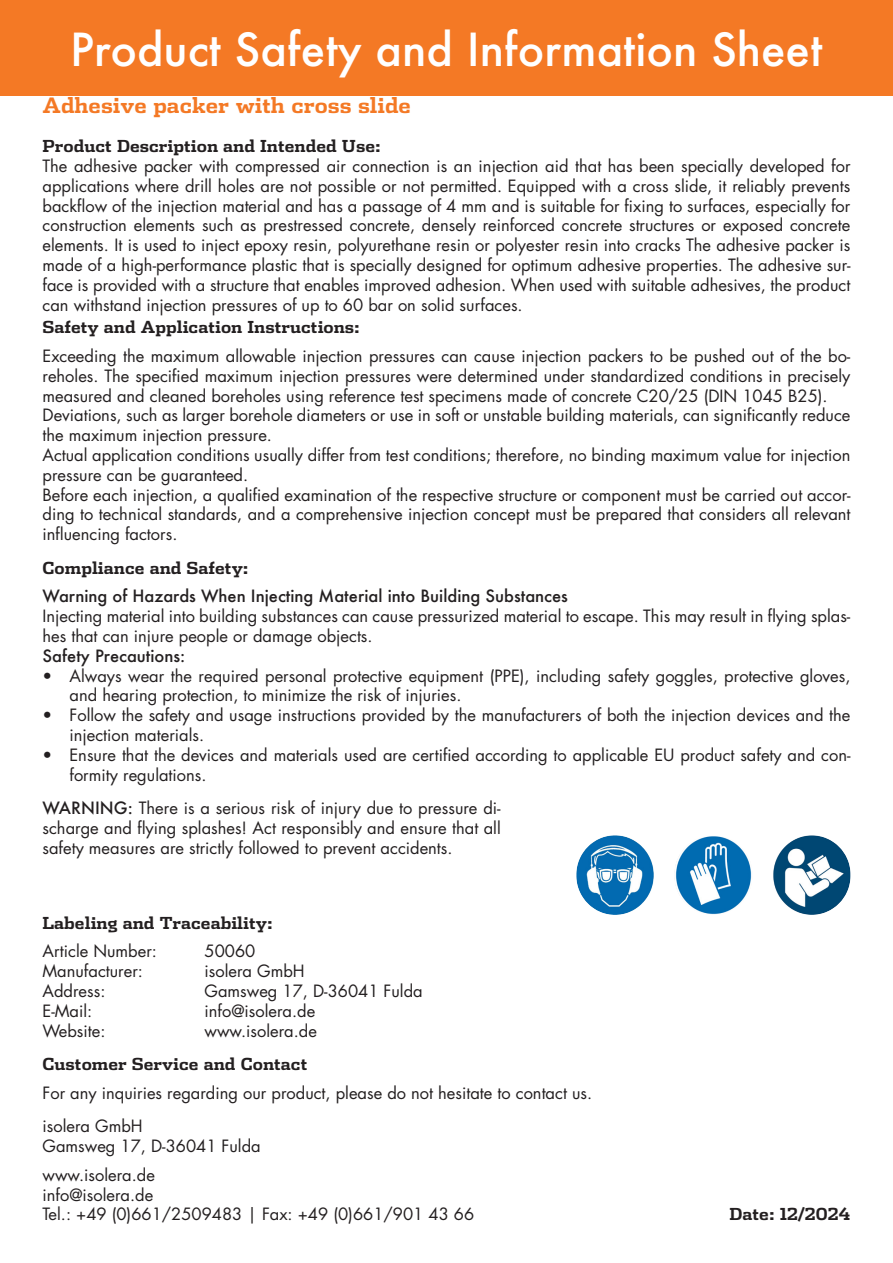
<style>
.page{position:relative;width:893px;height:1263px;background:#fff}
.page>*{position:absolute;margin:0;border:0;box-sizing:border-box;transform-origin:0 0}
.t1{font:500 44.25px "Futura";color:#fff}
.t2{font:700 21px "Dispatch";color:#f47925}
.t3{font:16.5px/19.8px "Futura Std";color:#231f20}
.t4{font:700 16.5px "Dispatch";color:#231f20}
.t5{font:500 16.5px "Futura";color:#231f20}
.s1{font-family:"Futura";font-weight:500}
</style>
<div class="page">
<div style="left:0;top:0;width:893px;height:96px;background:#f47925"></div>
<img style="left:576px;top:835px;width:78px;height:80px;border-radius:39px">
<img style="left:675px;top:835px;width:77px;height:80px;border-radius:39px">
<img style="left:773px;top:835px;width:77px;height:80px;border-radius:39px">
<h1 class="t1" style="left:70px;top:19px;width:754px">Product Safety and Information Sheet</h1>
<p class="t2" style="left:43px;top:91px;width:370px">Adhesive packer with cross slide</p>
<p class="t4" style="left:43px;top:135px;width:340px">Product Description and Intended Use:</p>
<p class="t3" style="left:43px;top:156px;width:809px;text-align:justify">The adhesive packer with compressed air connection is an injection aid that has been specially developed for applications where drill holes are not possible or not permitted. Equipped with a cross slide, it reliably prevents backflow of the injection material and has a passage of 4 mm and is suitable for fixing to surfaces, especially for construction elements such as prestressed concrete, densely reinforced concrete structures or exposed concrete elements. It is used to inject epoxy resin, polyurethane resin or polyester resin into cracks The adhesive packer is made of a high-performance plastic that is specially designed for optimum adhesive properties. The adhesive sur&shy;face is provided with a structure that enables improved adhesion. When used with suitable adhesives, the product can withstand injection pressures of up to 60 bar on solid surfaces.</p>
<p class="t4" style="left:43px;top:316px;width:319px">Safety and Application Instructions:</p>
<p class="t3" style="left:43px;top:346px;width:809px">Exceeding the maximum allowable injection pressures can cause injection packers to be pushed out of the bo&shy;reholes. The specified maximum injection pressures were determined under standardized conditions in precisely measured and cleaned boreholes using reference test specimens made of concrete C20/25 (DIN 1045 B25).<br>Deviations, such as larger borehole diameters or use in soft or unstable building materials, can significantly reduce the maximum injection pressure.<br>Actual application conditions usually differ from test conditions; therefore, no binding maximum value for injection pressure can be guaranteed.<br>Before each injection, a qualified examination of the respective structure or component must be carried out accor&shy;ding to technical standards, and a comprehensive injection concept must be prepared that considers all relevant influencing factors.</p>
<p class="t4" style="left:43px;top:556px;width:208px">Compliance and Safety:</p>
<p class="t5" style="left:43px;top:585px;width:527px">Warning of Hazards When Injecting Material into Building Substances</p>
<p class="t3" style="left:43px;top:606px;width:809px">Injecting material into building substances can cause pressurized material to escape. This may result in flying splas&shy;hes that can injure people or damage objects.</p>
<p class="t5" style="left:43px;top:644px;width:144px">Safety Precautions:</p>
<p class="t3" style="left:70px;top:666px;width:782px;text-indent:-27px">• Always wear the required personal protective equipment (PPE), including safety goggles, protective gloves, and hearing protection, to minimize the risk of injuries.</p>
<p class="t3" style="left:70px;top:705px;width:782px;text-indent:-27px">• Follow the safety and usage instructions provided by the manufacturers of both the injection devices and the injection materials.</p>
<p class="t3" style="left:70px;top:745px;width:782px;text-indent:-27px">• Ensure that the devices and materials used are certified according to applicable EU product safety and con&shy;formity regulations.</p>
<p class="t3" style="left:43px;top:798px;width:460px;text-align:justify"><span class="s1">WARNING:</span> There is a serious risk of injury due to pressure di&shy;scharge and flying splashes! Act responsibly and ensure that all safety measures are strictly followed to prevent accidents.</p>
<p class="t4" style="left:43px;top:911px;width:232px">Labeling and Traceability:</p>
<p class="t3" style="left:43px;top:941px;width:116px">Article Number:</p>
<p class="t3" style="left:205px;top:941px;width:52px">50060</p>
<p class="t3" style="left:43px;top:961px;width:102px">Manufacturer:</p>
<p class="t3" style="left:205px;top:961px;width:102px">isolera GmbH</p>
<p class="t3" style="left:43px;top:981px;width:64px">Address:</p>
<p class="t3" style="left:205px;top:981px;width:220px">Gamsweg 17, D-36041 Fulda</p>
<p class="t3" style="left:43px;top:1001px;width:51px">E-Mail:</p>
<p class="t3" style="left:205px;top:1001px;width:112px">info@isolera.de</p>
<p class="t3" style="left:43px;top:1021px;width:64px">Website:</p>
<p class="t3" style="left:205px;top:1021px;width:114px">www.isolera.de</p>
<p class="t4" style="left:43px;top:1052px;width:266px">Customer Service and Contact</p>
<p class="t3" style="left:43px;top:1076px;width:551px;line-height:33.5px">For any inquiries regarding our product, please do not hesitate to contact us. isolera GmbH</p>
<p class="t3" style="left:43px;top:1132px;width:220px;line-height:28.8px">Gamsweg 17, D-36041 Fulda www.isolera.de</p>
<p class="t3" style="left:43px;top:1185px;width:433px">info@isolera.de<br>Tel.: +49 (0)661/2509483 | Fax: +49 (0)661/901 43 66</p>
<p class="t4" style="left:729px;top:1203px;width:122px">Date: 12/2024</p>
</div>
